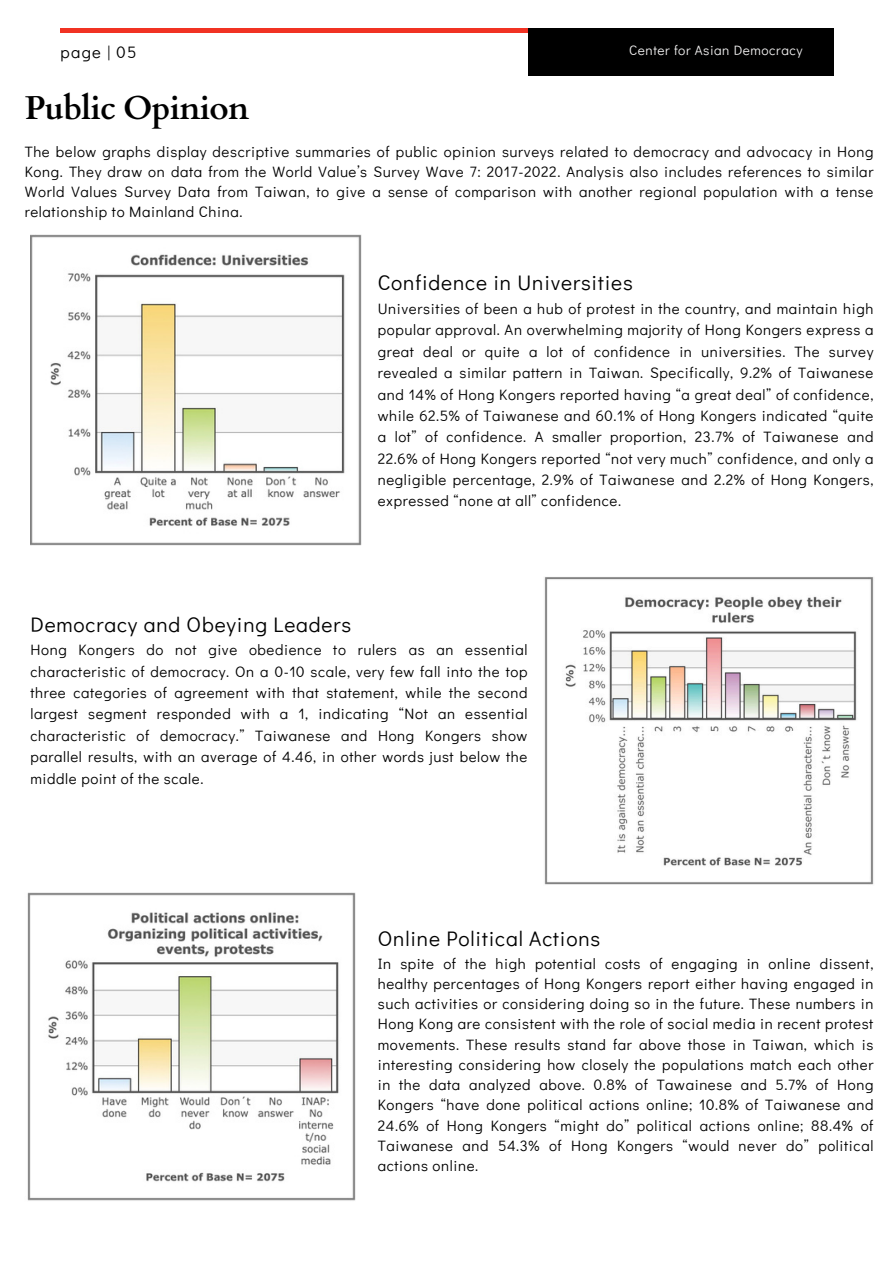
<style>
.page{position:relative;width:894px;height:1264px;background:#fff}
.page>*{position:absolute;margin:0;border:0;box-sizing:border-box;transform-origin:0 0}
.t1{font:700 33px "Cardo";letter-spacing:-.025em;color:#000}
.t2{font:21px "Didact Gothic";letter-spacing:.04em;color:#000}
.t3{font:16.5px "Didact Gothic";letter-spacing:.08em;color:#000}
.t4{font:15px/21.3px "Didact Gothic";letter-spacing:.04em;color:#000;text-align:justify}
.t5{font:13.5px "Didact Gothic";letter-spacing:.04em;color:#f1f0f0}
</style>
<div class="page">
<hr style="left:60px;top:29px;width:771px;height:3px;background:#f13223">
<div style="left:528px;top:29px;width:304px;height:47px;background:#000"></div>
<img style="left:30px;top:234px;width:331px;height:312px">
<img style="left:544px;top:577px;width:330px;height:308px">
<img style="left:27px;top:892px;width:328px;height:309px">
<h1 class="t3" style="left:60px;top:41px;width:77px">page | 05</h1>
<h2 class="t5" style="left:629px;top:41px;width:175px">Center for Asian Democracy</h2>
<h2 class="t1" style="left:25px;top:86px;width:226px">Public Opinion</h2>
<p class="t4" style="left:25px;top:141px;width:849px;line-height:20.2px">The below graphs display descriptive summaries of public opinion surveys related to democracy and advocacy in Hong Kong. They draw on data from the World Value’s Survey Wave 7: 2017-2022. Analysis also includes references to similar World Values Survey Data from Taiwan, to give a sense of comparison with another regional population with a tense relationship to Mainland China.</p>
<p class="t2" style="left:377px;top:268px;width:256px">Confidence in Universities</p>
<p class="t4" style="left:377px;top:297px;width:497px">Universities of been a hub of protest in the country, and maintain high popular approval. An overwhelming majority of Hong Kongers express a great deal or quite a lot of confidence in universities. The survey revealed a similar pattern in Taiwan. Specifically, 9.2% of Taiwanese and 14% of Hong Kongers reported having “a great deal” of confidence, while 62.5% of Taiwanese and 60.1% of Hong Kongers indicated “quite a lot” of confidence. A smaller proportion, 23.7% of Taiwanese and 22.6% of Hong Kongers reported “not very much” confidence, and only a negligible percentage, 2.9% of Taiwanese and 2.2% of Hong Kongers, expressed “none at all” confidence.</p>
<h2 class="t2" style="left:30px;top:609px;width:322px">Democracy and Obeying Leaders</h2>
<h2 class="t4" style="left:30px;top:638px;width:498px">Hong Kongers do not give obedience to rulers as an essential characteristic of democracy. On a 0-10 scale, very few fall into the top three categories of agreement with that statement, while the second largest segment responded with a 1, indicating “Not an essential characteristic of democracy.” Taiwanese and Hong Kongers show parallel results, with an average of 4.46, in other words just below the middle point of the scale.</h2>
<h2 class="t2" style="left:377px;top:924px;width:224px">Online Political Actions</h2>
<h2 class="t4" style="left:377px;top:952px;width:497px;line-height:20.2px">In spite of the high potential costs of engaging in online dissent, healthy percentages of Hong Kongers report either having engaged in such activities or considering doing so in the future. These numbers in Hong Kong are consistent with the role of social media in recent protest movements. These results stand far above those in Taiwan, which is interesting considering how closely the populations match each other in the data analyzed above. 0.8% of Tawainese and 5.7% of Hong Kongers “have done political actions online; 10.8% of Taiwanese and 24.6% of Hong Kongers “might do” political actions online; 88.4% of Taiwanese and 54.3% of Hong Kongers “would never do” political actions online.</h2>
</div>
